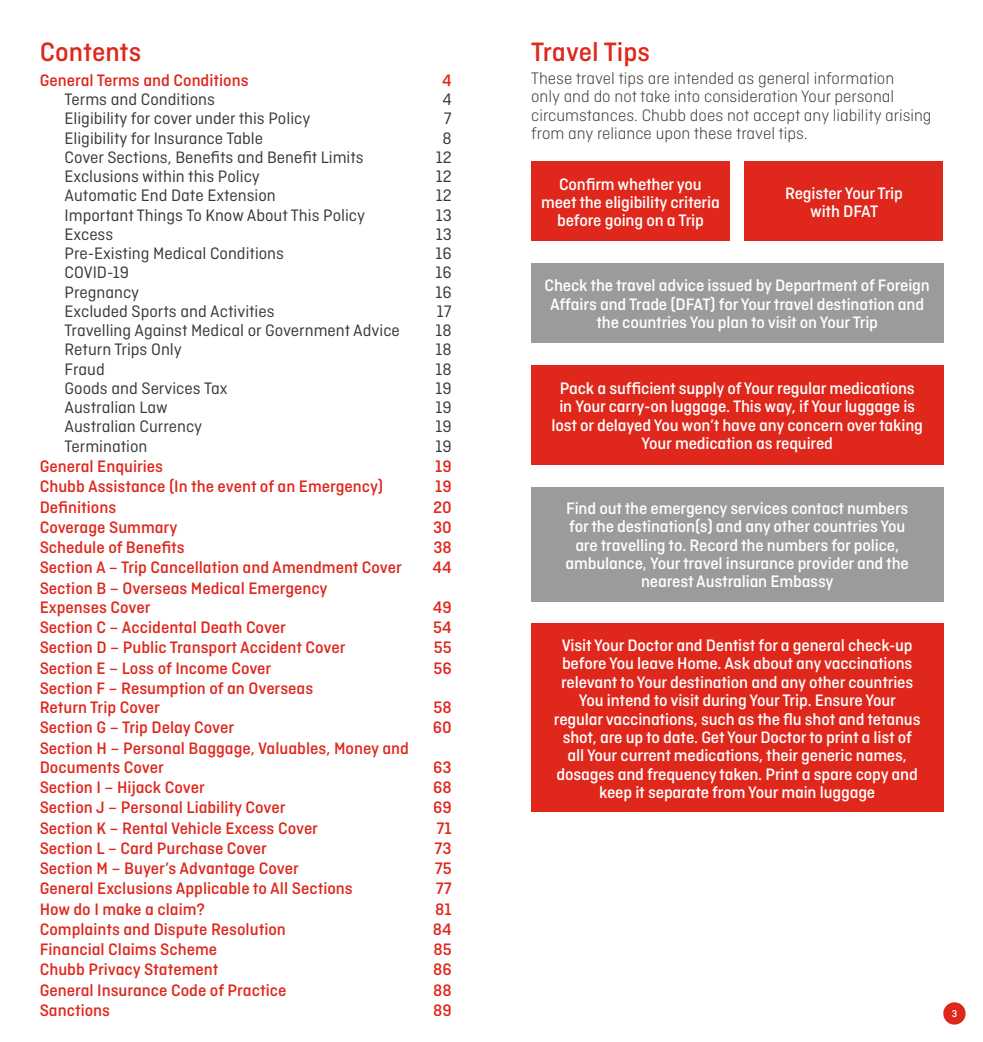
<style>
.page{position:relative;width:983px;height:1042px;background:#fff}
.page>*{position:absolute;margin:0;border:0;box-sizing:border-box;transform-origin:0 0}
.t1{font:500 28px "Ciutadella";color:#df271c}
.t2{font:500 17.5px/18.4px "Ciutadella";letter-spacing:-.01em;color:#fff;text-align:center}
.t3{font:500 17.5px/19.2px "Ciutadella";color:#df271c}
.t4{font:17.5px "Ciutadella";color:#3b3936}
.t5{font:300 17.5px/18.4px "Ciutadella";color:#3b3936}
.t6{font:500 10.5px "Ciutadella";color:#fff}
</style>
<div class="page">
<div style="left:943px;top:1002px;width:22px;height:22px;background:#df271c;border-radius:50%"></div>
<div style="left:531px;top:162px;width:198px;height:79px;background:#df271c"></div>
<div style="left:744px;top:162px;width:199px;height:79px;background:#df271c"></div>
<div style="left:531px;top:263px;width:412px;height:80px;background:#9a9b9b"></div>
<div style="left:531px;top:365px;width:412px;height:100px;background:#df271c"></div>
<div style="left:531px;top:487px;width:412px;height:114px;background:#9a9b9b"></div>
<div style="left:531px;top:624px;width:412px;height:188px;background:#df271c"></div>
<h1 class="t1" style="left:40px;top:36px;width:103px">Contents</h1>
<p class="t3" style="left:40px;top:70px;width:210px">General Terms and Conditions</p>
<p class="t3" style="left:442px;top:70px;width:11px">4</p>
<p class="t4" style="left:65px;top:90px;width:152px">Terms and Conditions</p>
<p class="t4" style="left:442px;top:90px;width:11px">4</p>
<p class="t4" style="left:65px;top:109px;width:247px">Eligibility for cover under this Policy</p>
<p class="t4" style="left:444px;top:109px;width:9px">7</p>
<p class="t4" style="left:65px;top:128px;width:200px">Eligibility for Insurance Table</p>
<p class="t4" style="left:442px;top:128px;width:11px">8</p>
<p class="t4" style="left:65px;top:148px;width:300px">Cover Sections, Benefits and Benefit Limits</p>
<p class="t4" style="left:436px;top:148px;width:17px">12</p>
<p class="t4" style="left:65px;top:167px;width:197px">Exclusions within this Policy</p>
<p class="t4" style="left:436px;top:167px;width:17px">12</p>
<p class="t4" style="left:65px;top:186px;width:213px">Automatic End Date Extension</p>
<p class="t4" style="left:436px;top:186px;width:17px">12</p>
<p class="t4" style="left:65px;top:205px;width:302px">Important Things To Know About This Policy</p>
<p class="t4" style="left:435px;top:205px;width:18px">13</p>
<p class="t4" style="left:65px;top:225px;width:50px">Excess</p>
<p class="t4" style="left:435px;top:225px;width:18px">13</p>
<p class="t4" style="left:65px;top:244px;width:221px">Pre-Existing Medical Conditions</p>
<p class="t4" style="left:435px;top:244px;width:18px">16</p>
<p class="t4" style="left:65px;top:263px;width:66px">COVID-19</p>
<p class="t4" style="left:435px;top:263px;width:18px">16</p>
<p class="t4" style="left:65px;top:282px;width:76px">Pregnancy</p>
<p class="t4" style="left:435px;top:282px;width:18px">16</p>
<p class="t4" style="left:65px;top:302px;width:211px">Excluded Sports and Activities</p>
<p class="t4" style="left:437px;top:302px;width:16px">17</p>
<p class="t4" style="left:65px;top:321px;width:337px">Travelling Against Medical or Government Advice</p>
<p class="t4" style="left:435px;top:321px;width:18px">18</p>
<p class="t4" style="left:65px;top:340px;width:119px">Return Trips Only</p>
<p class="t4" style="left:435px;top:340px;width:18px">18</p>
<p class="t4" style="left:65px;top:359px;width:42px">Fraud</p>
<p class="t4" style="left:435px;top:359px;width:18px">18</p>
<p class="t4" style="left:65px;top:379px;width:164px">Goods and Services Tax</p>
<p class="t4" style="left:435px;top:379px;width:18px">19</p>
<p class="t4" style="left:65px;top:398px;width:105px">Australian Law</p>
<p class="t4" style="left:435px;top:398px;width:18px">19</p>
<p class="t4" style="left:65px;top:417px;width:139px">Australian Currency</p>
<p class="t4" style="left:435px;top:417px;width:18px">19</p>
<p class="t4" style="left:65px;top:436px;width:84px">Termination</p>
<p class="t4" style="left:435px;top:436px;width:18px">19</p>
<p class="t3" style="left:40px;top:456px;width:125px">General Enquiries</p>
<p class="t3" style="left:435px;top:456px;width:18px">19</p>
<p class="t3" style="left:40px;top:477px;width:345px">Chubb Assistance (In the event of an Emergency)</p>
<p class="t3" style="left:435px;top:477px;width:18px">19</p>
<p class="t3" style="left:40px;top:497px;width:78px">Definitions</p>
<p class="t3" style="left:433px;top:497px;width:20px">20</p>
<p class="t3" style="left:40px;top:517px;width:139px">Coverage Summary</p>
<p class="t3" style="left:433px;top:517px;width:20px">30</p>
<p class="t3" style="left:40px;top:537px;width:146px">Schedule of Benefits</p>
<p class="t3" style="left:433px;top:537px;width:20px">38</p>
<p class="t3" style="left:40px;top:558px;width:363px">Section A – Trip Cancellation and Amendment Cover</p>
<p class="t3" style="left:432px;top:558px;width:21px">44</p>
<p class="t3" style="left:40px;top:578px;width:289px">Section B – Overseas Medical Emergency<br>Expenses Cover</p>
<p class="t3" style="left:433px;top:597px;width:20px">49</p>
<p class="t3" style="left:40px;top:617px;width:248px">Section C – Accidental Death Cover</p>
<p class="t3" style="left:433px;top:617px;width:20px">54</p>
<p class="t3" style="left:40px;top:638px;width:307px">Section D – Public Transport Accident Cover</p>
<p class="t3" style="left:433px;top:638px;width:20px">55</p>
<p class="t3" style="left:40px;top:658px;width:233px">Section E – Loss of Income Cover</p>
<p class="t3" style="left:433px;top:658px;width:20px">56</p>
<p class="t3" style="left:40px;top:678px;width:275px">Section F – Resumption of an Overseas<br>Return Trip Cover</p>
<p class="t3" style="left:433px;top:697px;width:20px">58</p>
<p class="t3" style="left:40px;top:718px;width:196px">Section G – Trip Delay Cover</p>
<p class="t3" style="left:433px;top:718px;width:20px">60</p>
<p class="t3" style="left:40px;top:738px;width:371px">Section H – Personal Baggage, Valuables, Money and<br>Documents Cover</p>
<p class="t3" style="left:433px;top:757px;width:20px">63</p>
<p class="t3" style="left:40px;top:777px;width:166px">Section I – Hijack Cover</p>
<p class="t3" style="left:433px;top:777px;width:20px">68</p>
<p class="t3" style="left:40px;top:798px;width:247px">Section J – Personal Liability Cover</p>
<p class="t3" style="left:433px;top:798px;width:20px">69</p>
<p class="t3" style="left:40px;top:818px;width:280px">Section K – Rental Vehicle Excess Cover</p>
<p class="t3" style="left:436px;top:818px;width:17px">71</p>
<p class="t3" style="left:40px;top:838px;width:229px">Section L – Card Purchase Cover</p>
<p class="t3" style="left:434px;top:838px;width:19px">73</p>
<p class="t3" style="left:40px;top:858px;width:260px">Section M – Buyer’s Advantage Cover</p>
<p class="t3" style="left:434px;top:858px;width:19px">75</p>
<p class="t3" style="left:40px;top:879px;width:314px">General Exclusions Applicable to All Sections</p>
<p class="t3" style="left:435px;top:879px;width:17px">77</p>
<p class="t3" style="left:40px;top:899px;width:167px">How do I make a claim?</p>
<p class="t3" style="left:435px;top:899px;width:18px">81</p>
<p class="t3" style="left:40px;top:919px;width:247px">Complaints and Dispute Resolution</p>
<p class="t3" style="left:433px;top:919px;width:20px">84</p>
<p class="t3" style="left:40px;top:939px;width:179px">Financial Claims Scheme</p>
<p class="t3" style="left:433px;top:939px;width:20px">85</p>
<p class="t3" style="left:40px;top:960px;width:180px">Chubb Privacy Statement</p>
<p class="t3" style="left:433px;top:960px;width:20px">86</p>
<p class="t3" style="left:40px;top:980px;width:248px">General Insurance Code of Practice</p>
<p class="t3" style="left:433px;top:980px;width:20px">88</p>
<p class="t3" style="left:40px;top:1000px;width:72px">Sanctions</p>
<p class="t3" style="left:433px;top:1000px;width:20px">89</p>
<h1 class="t1" style="left:531px;top:36px;width:120px">Travel Tips</h1>
<p class="t5" style="left:531px;top:69px;width:402px">These travel tips are intended as general information<br>only and do not take into consideration Your personal circumstances. Chubb does not accept any liability arising from any reliance upon these travel tips.</p>
<p class="t2" style="left:541px;top:174px;width:180px">Confirm whether you meet the eligibility criteria before going on a Trip</p>
<p class="t2" style="left:784px;top:184px;width:119px">Register Your Trip with DFAT</p>
<p class="t2" style="left:544px;top:276px;width:386px">Check the travel advice issued by Department of Foreign<br>Affairs and Trade (DFAT) for Your travel destination and the countries You plan to visit on Your Trip</p>
<p class="t2" style="left:551px;top:379px;width:373px">Pack a sufficient supply of Your regular medications in Your carry-on luggage. This way, if Your luggage is lost or delayed You won’t have any concern over taking Your medication as required</p>
<p class="t2" style="left:565px;top:499px;width:345px">Find out the emergency services contact numbers for the destination(s) and any other countries You are travelling to. Record the numbers for police, ambulance, Your travel insurance provider and the nearest Australian Embassy</p>
<p class="t2" style="left:553px;top:636px;width:368px">Visit Your Doctor and Dentist for a general check-up before You leave Home. Ask about any vaccinations relevant to Your destination and any other countries You intend to visit during Your Trip. Ensure Your regular vaccinations, such as the flu shot and tetanus shot, are up to date. Get Your Doctor to print a list of all Your current medications, their generic names, dosages and frequency taken. Print a spare copy and keep it separate from Your main luggage</p>
<p class="t6" style="left:951px;top:1007px;width:7px">3</p>
</div>
